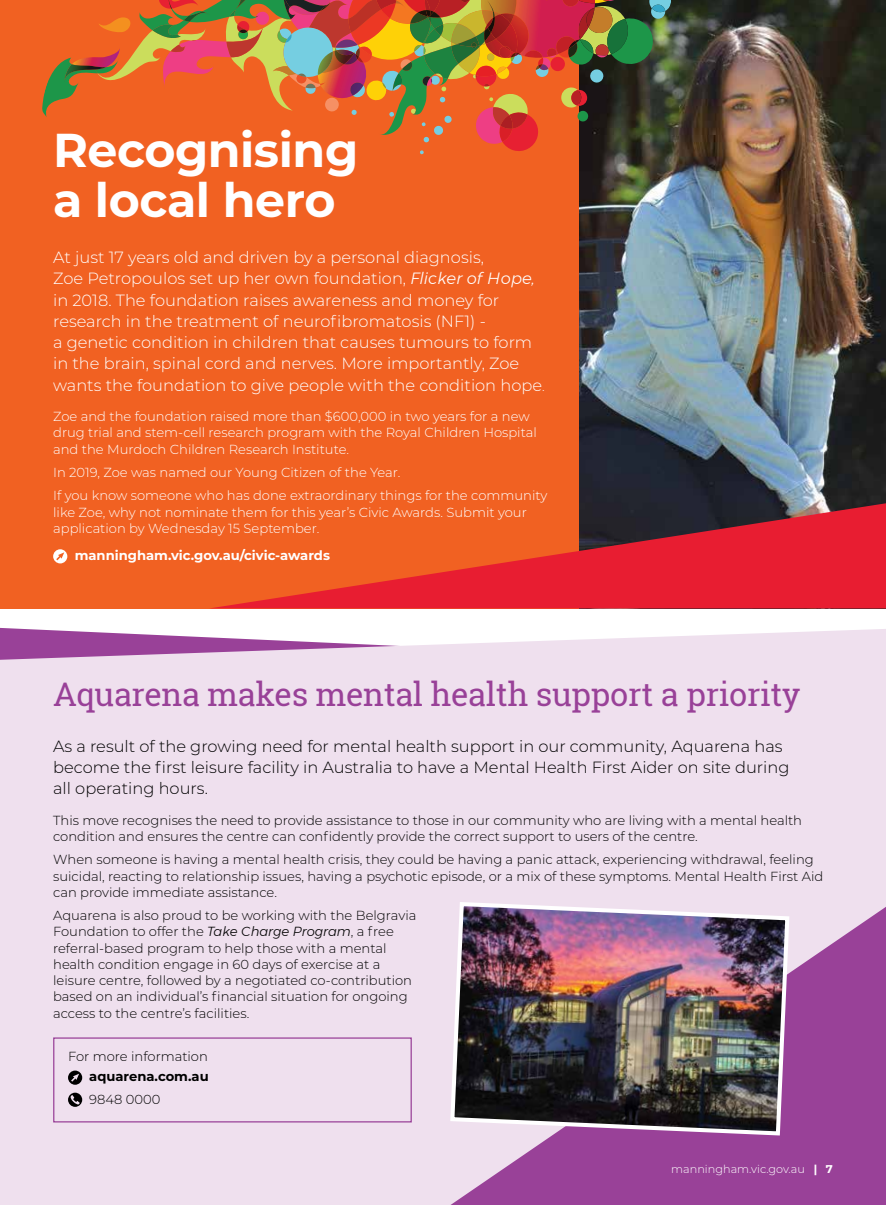
<style>
.page{position:relative;width:886px;height:1205px;background:#fff}
.page>*{position:absolute;margin:0;border:0;box-sizing:border-box;transform-origin:0 0}
.t1{font:700 47.5px/50px "Montserrat";letter-spacing:-.01em;color:#fff}
.t2{font:32.5px "Roboto Slab";letter-spacing:-.01em;color:#994198}
.t3{font:300 16.25px/21.2px "Montserrat";color:#fff}
.t4{font:300 16.25px/21.2px "Montserrat";color:#000}
.t5{font:300 13.12px/16.2px "Montserrat";color:#000}
.t6{font:300 13.12px/16.2px "Montserrat";color:#fff}
.t7{font:700 13.12px "Montserrat";color:#fff}
.t8{font:700 13.12px "Montserrat";color:#000}
.t9{font:300 11.25px "Montserrat";color:#fff}
.s1{font-style:italic}
.s2{font-size:13.12px}
.s3{font-weight:700}
</style>
<div class="page">
<div style="left:0;top:629px;width:886px;height:576px;background:#efe0ee"></div>
<svg style="left:450px;top:907px;width:436px;height:298px;fill:#994198"></svg>
<div style="left:0;top:0;width:886px;height:608px;background:#f16122"></div>
<div style="left:53px;top:549px;width:14px;height:14px;background:#fff;border-radius:50%"></div>
<svg style="left:56px;top:552px;width:8px;height:8px"></svg>
<img style="left:580px;top:0;width:306px;height:503px">
<svg style="left:213px;top:503px;width:673px;height:105px;fill:#e81d31"></svg>
<svg style="left:213px;top:503px;width:130px;height:68px"></svg>
<svg style="left:42px;top:0;width:629px;height:154px"></svg>
<img style="left:448px;top:900px;width:343px;height:237px">
<svg style="left:68px;top:1070px;width:14px;height:15px"></svg>
<svg style="left:71px;top:1073px;width:8px;height:8px"></svg>
<svg style="left:68px;top:1092px;width:14px;height:15px"></svg>
<svg style="left:71px;top:1095px;width:9px;height:9px"></svg>
<div style="left:53px;top:1037px;width:359px;height:85px;border:1px solid #994198"></div>
<h1 class="t1" style="left:53px;top:123px;width:307px">Recognising a local hero</h1>
<p class="t3" style="left:53px;top:246px;width:493px">At just 17 years old and driven by a personal diagnosis,<br>Zoe Petropoulos set up her own foundation, <span class="s1">Flicker of Hope, </span>in 2018. The foundation raises awareness and money for research in the treatment of neurofibromatosis (NF1) -<br>a genetic condition in children that causes tumours to form in the brain, spinal cord and nerves. More importantly, Zoe wants the foundation to give people with the condition hope<span class="s2">.</span></p>
<p class="t6" style="left:53px;top:408px;width:485px">Zoe and the foundation raised more than $600,000 in two years for a new drug trial and stem-cell research program with the Royal Children Hospital and the Murdoch Children Research Institute.</p>
<p class="t6" style="left:53px;top:460px;width:496px;line-height:23.4px">In 2019, Zoe was named our Young Citizen of the Year.<br>If you know someone who has done extraordinary things for the community</p>
<p class="t6" style="left:53px;top:503px;width:475px">like Zoe, why not nominate them for this year’s Civic Awards. Submit your application by Wednesday 15 September.</p>
<p class="t7" style="left:75px;top:545px;width:257px">manningham.vic.gov.au/civic-awards</p>
<h2 class="t2" style="left:53px;top:671px;width:749px">Aquarena makes mental health support a priority</h2>
<p class="t4" style="left:53px;top:735px;width:738px">As a result of the growing need for mental health support in our community, Aquarena has become the first leisure facility in Australia to have a Mental Health First Aider on site during all operating hours.</p>
<p class="t5" style="left:53px;top:811px;width:750px">This move recognises the need to provide assistance to those in our community who are living with a mental health condition and ensures the centre can confidently provide the correct support to users of the centre.</p>
<p class="t5" style="left:53px;top:851px;width:772px">When someone is having a mental health crisis, they could be having a panic attack, experiencing withdrawal, feeling suicidal, reacting to relationship issues, having a psychotic episode, or a mix of these symptoms. Mental Health First Aid can provide immediate assistance.</p>
<p class="t5" style="left:53px;top:907px;width:365px">Aquarena is also proud to be working with the Belgravia Foundation to offer the <span class="s1">Take Charge Program</span>, a free referral-based program to help those with a mental health condition engage in 60 days of exercise at a leisure centre, followed by a negotiated co-contribution based on an individual’s financial situation for ongoing access to the centre’s facilities.</p>
<p class="t5" style="left:68px;top:1048px;width:141px">For more information</p>
<p class="t8" style="left:89px;top:1067px;width:121px">aquarena.com.au</p>
<p class="t5" style="left:89px;top:1091px;width:73px">9848 0000</p>
<p class="t9" style="left:671px;top:1161px;width:163px">manningham.vic.gov.au <span class="s3">| 7</span></p>
</div>
